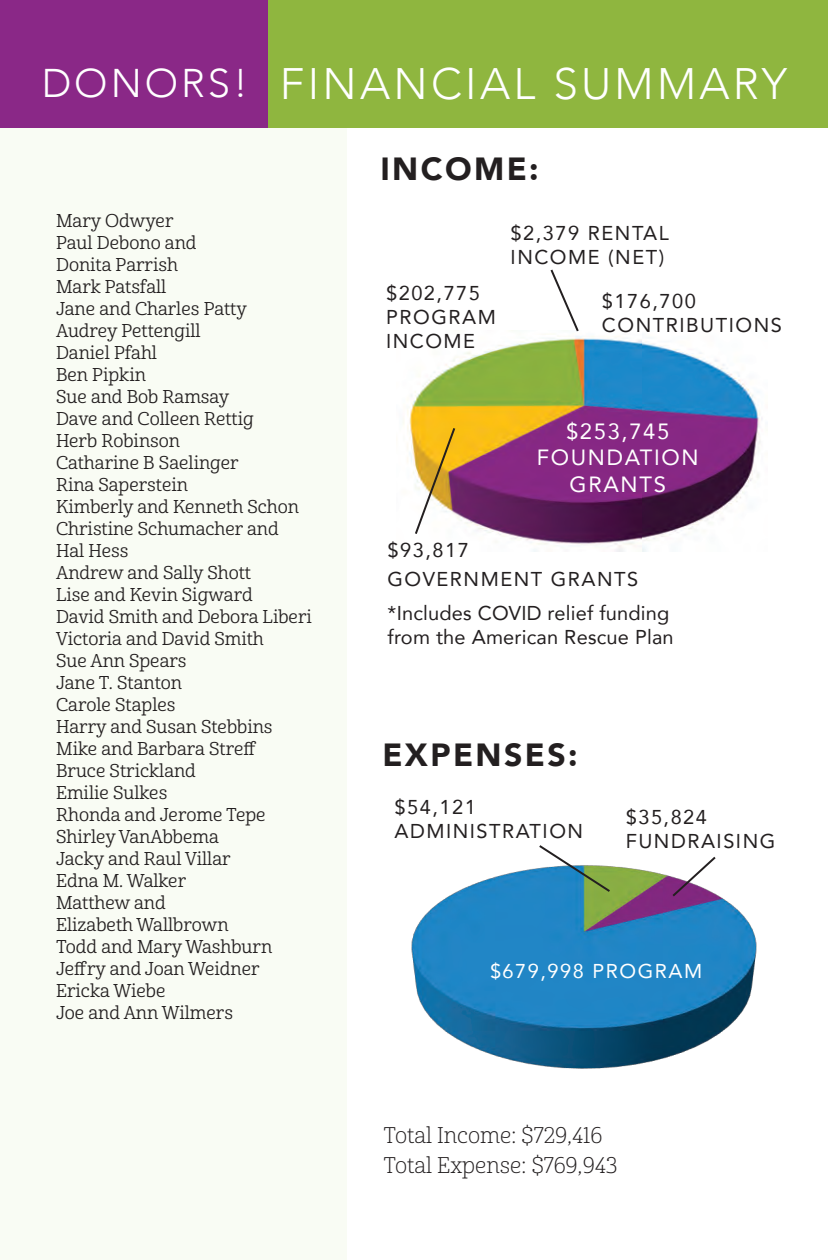
<style>
.page{position:relative;width:828px;height:1260px;background:#fff}
.page>*{position:absolute;margin:0;border:0;box-sizing:border-box;transform-origin:0 0}
.t1{font:300 44px "Avenir";letter-spacing:.075em;color:#fff}
.t2{font:300 40px "Avenir";letter-spacing:.075em;color:#fff}
.t3{font:900 32px "Avenir";letter-spacing:.075em;color:#231f20}
.t4{font:22px/30px "Cabrito Nor Lig";color:#231f20}
.t5{font:22px/26.4px "Avenir";letter-spacing:.075em;color:#fff;text-align:center}
.t6{font:20px/24px "Avenir";letter-spacing:.075em;color:#231f20}
.t7{font:20px/24px "Avenir";letter-spacing:.01em;color:#231f20}
.t8{font:20px "Avenir";letter-spacing:.075em;color:#fff}
.t9{font:18px/22px "Cabrito Nor Reg";color:#231f20}
</style>
<div class="page">
<div style="left:0;top:109px;width:346px;height:1151px;background:#f9fcf4"></div>
<div style="left:0;top:0;width:828px;height:128px;background:#8a2887"></div>
<div style="left:268px;top:0;width:560px;height:128px;background:#8fb63f"></div>
<img style="left:403px;top:336px;width:359px;height:216px">
<svg style="left:411px;top:866px;width:346px;height:203px"></svg>
<svg style="left:550px;top:269px;width:29px;height:63px"></svg>
<svg style="left:413px;top:426px;width:44px;height:110px"></svg>
<svg style="left:537px;top:845px;width:75px;height:49px"></svg>
<svg style="left:670px;top:856px;width:48px;height:43px"></svg>
<h2 class="t2" style="left:42px;top:59px;width:208px">DONORS!</h2>
<h1 class="t1" style="left:280px;top:57px;width:509px">FINANCIAL SUMMARY</h1>
<h3 class="t3" style="left:380px;top:141px;width:160px">INCOME:</h3>
<p class="t9" style="left:56px;top:210px;width:257px">Mary Odwyer<br>Paul Debono and<br>Donita Parrish<br>Mark Patsfall<br>Jane and Charles Patty<br>Audrey Pettengill<br>Daniel Pfahl<br>Ben Pipkin<br>Sue and Bob Ramsay<br>Dave and Colleen Rettig<br>Herb Robinson<br>Catharine B Saelinger<br>Rina Saperstein<br>Kimberly and Kenneth Schon<br>Christine Schumacher and<br>Hal Hess<br>Andrew and Sally Shott<br>Lise and Kevin Sigward<br>David Smith and Debora Liberi<br>Victoria and David Smith<br>Sue Ann Spears<br>Jane T. Stanton<br>Carole Staples<br>Harry and Susan Stebbins<br>Mike and Barbara Streff<br>Bruce Strickland<br>Emilie Sulkes<br>Rhonda and Jerome Tepe<br>Shirley VanAbbema<br>Jacky and Raul Villar<br>Edna M. Walker<br>Matthew and<br>Elizabeth Wallbrown<br>Todd and Mary Washburn<br>Jeffry and Joan Weidner<br>Ericka Wiebe<br>Joe and Ann Wilmers</p>
<p class="t6" style="left:386px;top:280px;width:111px">$202,775<br>PROGRAM<br>INCOME</p>
<p class="t6" style="left:511px;top:220px;width:160px">$2,379 RENTAL<br>INCOME (NET)</p>
<p class="t6" style="left:602px;top:288px;width:181px">$176,700<br>CONTRIBUTIONS</p>
<p class="t5" style="left:537px;top:417px;width:163px">$253,745<br>FOUNDATION<br>GRANTS</p>
<p class="t6" style="left:388px;top:535px;width:252px;line-height:28.8px">$93,817<br>GOVERNMENT GRANTS</p>
<p class="t7" style="left:388px;top:600px;width:288px">*Includes COVID relief funding from the American Rescue Plan</p>
<h3 class="t3" style="left:382px;top:727px;width:197px">EXPENSES:</h3>
<p class="t6" style="left:395px;top:794px;width:190px">$54,121<br>ADMINISTRATION</p>
<p class="t6" style="left:626px;top:804px;width:151px">$35,824<br>FUNDRAISING</p>
<p class="t8" style="left:490px;top:955px;width:214px">$679,998 PROGRAM</p>
<p class="t4" style="left:384px;top:1121px;width:236px">Total Income: $729,416<br>Total Expense: $769,943</p>
</div>
